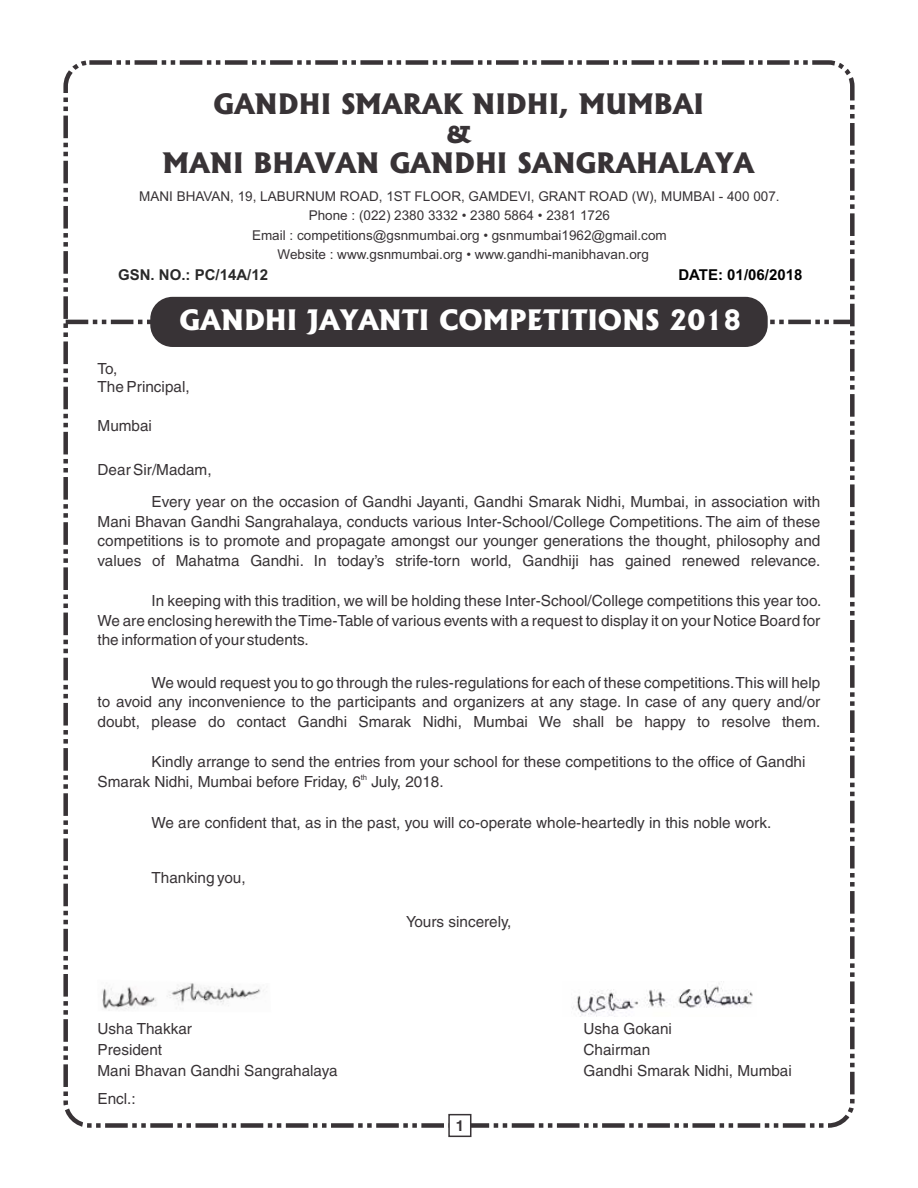
<style>
.page{position:relative;width:918px;height:1188px;background:#fff}
.page>*{position:absolute;margin:0;border:0;box-sizing:border-box;transform-origin:0 0}
.t1{font:800 27px/29.5px "Albertus";color:#383336;text-align:center}
.t2{font:800 27px "Albertus";color:#fff}
.t3{font:15.3px/19.5px "Helvetica";color:#383336;text-align:justify}
.t4{font:700 15px "Arial";color:#292929}
.t5{font:700 15px "Arial";color:#000}
.t6{font:700 15px "Helvetica";color:#383336}
.t7{font:13.5px/19.5px "Arial";color:#383336;text-align:center}
.t8{font:7.65px "Helvetica";color:#383336}
</style>
<div class="page">
<div style="left:63px;top:60px;width:792px;height:1068px;border:5px dashed #383336;border-radius:24px"></div>
<img style="left:572px;top:983px;width:181px;height:33px">
<svg style="left:66px;top:320px;width:786px;height:4px"></svg>
<div style="left:150px;top:297px;width:618px;height:50px;background:#383336;border-radius:22px"></div>
<img style="left:102px;top:983px;width:162px;height:28px">
<svg style="left:448px;top:1113px;width:24px;height:25px"></svg>
<h1 class="t1" style="left:163px;top:91px;width:593px">GANDHI SMARAK NIDHI, MUMBAI<br>&amp;<br>MANI BHAVAN GANDHI SANGRAHALAYA</h1>
<p class="t7" style="left:139px;top:187px;width:642px">MANI BHAVAN, 19, LABURNUM ROAD, 1ST FLOOR, GAMDEVI, GRANT ROAD (W), MUMBAI - 400 007.<br>Phone : (022) 2380 3332 • 2380 5864 • 2381 1726<br>Email : competitions@gsnmumbai.org • gsnmumbai1962@gmail.com<br>Website : www.gsnmumbai.org • www.gandhi-manibhavan.org</p>
<p class="t4" style="left:118px;top:269px;width:152px">GSN. NO.: PC/14A/12</p>
<p class="t5" style="left:678px;top:269px;width:125px">DATE: 01/06/2018</p>
<h1 class="t2" style="left:179px;top:310px;width:564px">GANDHI JAYANTI COMPETITIONS 2018</h1>
<p class="t3" style="left:98px;top:361px;width:94px;line-height:17.7px">To,<br>The Principal,</p>
<p class="t3" style="left:98px;top:417px;width:56px">Mumbai</p>
<p class="t3" style="left:152px;top:455px;width:670px;line-height:31.8px;text-indent:-54px">Dear Sir/Madam,<br>Every year on the occasion of Gandhi Jayanti, Gandhi Smarak Nidhi, Mumbai, in association with</p>
<p class="t3" style="left:98px;top:513px;width:724px">Mani Bhavan Gandhi Sangrahalaya, conducts various Inter-School/College Competitions. The aim of these competitions is to promote and propagate amongst our younger generations the thought, philosophy and values of Mahatma Gandhi. In today’s strife-torn world, Gandhiji has gained renewed relevance.</p>
<p class="t3" style="left:98px;top:592px;width:725px;text-indent:54px">In keeping with this tradition, we will be holding these Inter-School/College competitions this year too.<br>We are enclosing herewith the Time-Table of various events with a request to display it on your Notice Board for the information of your students.</p>
<p class="t3" style="left:98px;top:674px;width:724px;text-indent:54px">We would request you to go through the rules-regulations for each of these competitions.This will help to avoid any inconvenience to the participants and organizers at any stage. In case of any query and/or doubt, please do contact Gandhi Smarak Nidhi, Mumbai We shall be happy to resolve them.</p>
<p class="t3" style="left:152px;top:753px;width:655px">Kindly arrange to send the entries from your school for these competitions to the office of Gandhi</p>
<p class="t8" style="left:361px;top:774px;width:8px">th</p>
<p class="t3" style="left:98px;top:773px;width:348px">Smarak Nidhi, Mumbai before Friday, 6 July, 2018.</p>
<p class="t3" style="left:152px;top:814px;width:622px">We are confident that, as in the past, you will co-operate whole-heartedly in this noble work.</p>
<p class="t3" style="left:152px;top:869px;width:96px">Thanking you,</p>
<p class="t3" style="left:406px;top:913px;width:107px">Yours sincerely,</p>
<p class="t3" style="left:98px;top:1020px;width:96px">Usha Thakkar</p>
<p class="t3" style="left:584px;top:1020px;width:90px">Usha Gokani</p>
<p class="t3" style="left:98px;top:1041px;width:66px">President</p>
<p class="t3" style="left:584px;top:1041px;width:68px">Chairman</p>
<p class="t3" style="left:98px;top:1062px;width:242px">Mani Bhavan Gandhi Sangrahalaya</p>
<p class="t3" style="left:584px;top:1062px;width:210px">Gandhi Smarak Nidhi, Mumbai</p>
<p class="t3" style="left:98px;top:1090px;width:40px">Encl.:</p>
<p class="t6" style="left:456px;top:1119px;width:10px">1</p>
</div>
